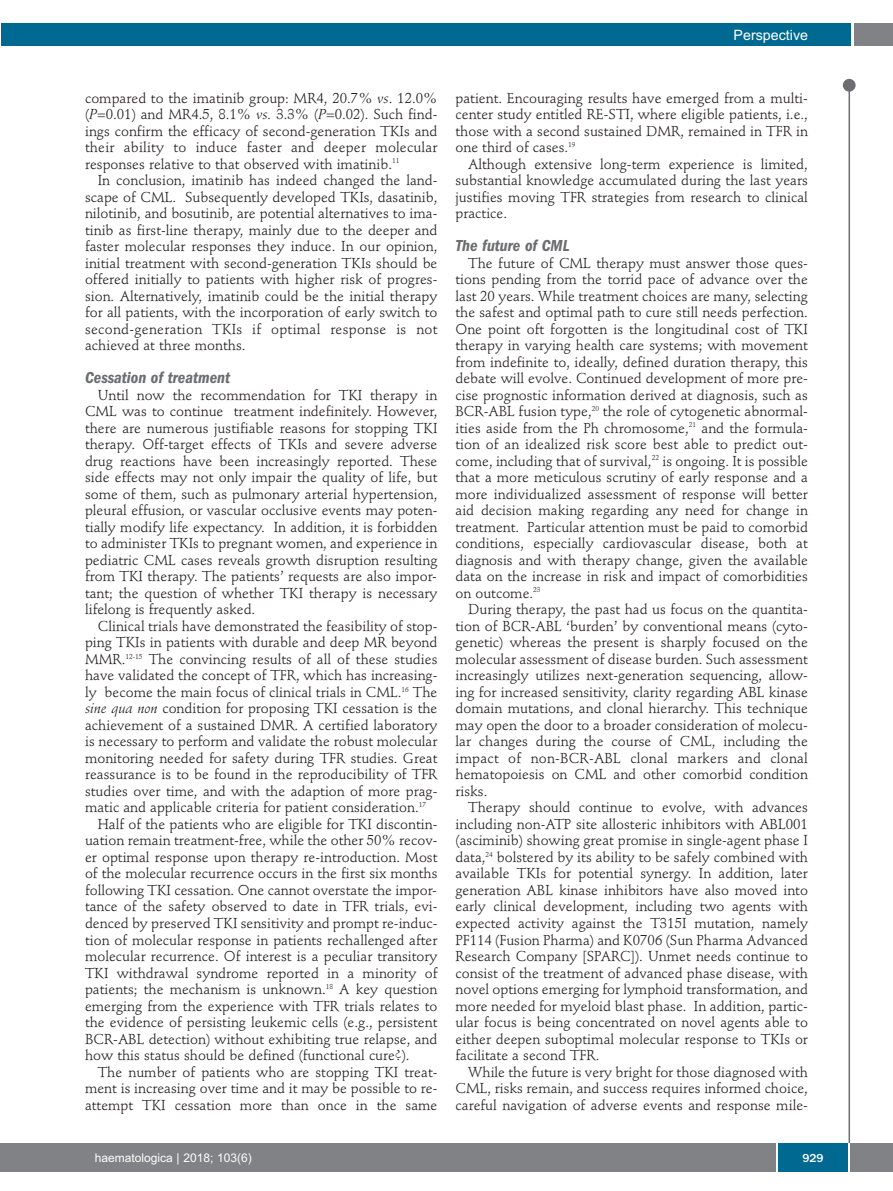
<style>
.page{position:relative;width:893px;height:1191px;background:#fff}
.page>*{position:absolute;margin:0;border:0;box-sizing:border-box;transform-origin:0 0}
.t1{font:italic 600 condensed 16.5px "Franklin Gothic";color:#6c6d70}
.t2{font:14.25px/16.5px "Stempel Schneidler";color:#231f20;text-align:justify}
.t3{font:14.25px "Arial";color:#fff}
.t4{font:12px "Arial";color:#fff}
.t5{font:500 12px "Franklin Gothic";color:#fff}
.s1{font-style:italic}
</style>
<div class="page">
<div style="left:854px;top:23px;width:39px;height:22px;background:#808285"></div>
<div style="left:1px;top:23px;width:849px;height:22px;background:#006991"></div>
<div style="left:0;top:1143px;width:893px;height:28px;background:#808285"></div>
<div style="left:778px;top:1143px;width:70px;height:28px;background:#006991"></div>
<hr style="left:776px;top:1143px;width:2px;height:28px;background:#fff">
<hr style="left:848px;top:1143px;width:2px;height:28px;background:#fff">
<div style="left:843px;top:79px;width:13px;height:13px;background:#6c6d70;border-radius:50%"></div>
<hr style="left:848px;top:83px;width:2px;height:1060px;background:#6c6d70">
<p class="t3" style="left:734px;top:27px;width:76px">Perspective</p>
<p class="t2" style="left:85px;top:91px;width:354px">compared to the imatinib group: MR4, 20.7% <span class="s1">vs</span>. 12.0% (<span class="s1">P</span>=0.01) and MR4.5, 8.1% <span class="s1">vs.</span> 3.3% (<span class="s1">P</span>=0.02). Such find&shy;ings confirm the efficacy of second-generation TKIs and their ability to induce faster and deeper molecular responses relative to that observed with imatinib.<sup>11</sup></p>
<p class="t2" style="left:85px;top:173px;width:354px;text-indent:13px">In conclusion, imatinib has indeed changed the land&shy;scape of CML. Subsequently developed TKIs, dasatinib, nilotinib, and bosutinib, are potential alternatives to ima&shy;tinib as first-line therapy, mainly due to the deeper and faster molecular responses they induce. In our opinion, initial treatment with second-generation TKIs should be offered initially to patients with higher risk of progres&shy;sion. Alternatively, imatinib could be the initial therapy for all patients, with the incorporation of early switch to second-generation TKIs if optimal response is not achieved at three months.</p>
<p class="t1" style="left:85px;top:372px;width:147px">Cessation of treatment</p>
<p class="t2" style="left:85px;top:388px;width:354px;text-indent:13px">Until now the recommendation for TKI therapy in CML was to continue treatment indefinitely. However, there are numerous justifiable reasons for stopping TKI therapy. Off-target effects of TKIs and severe adverse drug reactions have been increasingly reported. These side effects may not only impair the quality of life, but some of them, such as pulmonary arterial hypertension, pleural effusion, or vascular occlusive events may poten&shy;tially modify life expectancy. In addition, it is forbidden to administer TKIs to pregnant women, and experience in pediatric CML cases reveals growth disruption resulting from TKI therapy. The patients’ requests are also impor&shy;tant; the question of whether TKI therapy is necessary lifelong is frequently asked.</p>
<p class="t2" style="left:98px;top:619px;width:341px">Clinical trials have demonstrated the feasibility of stop-</p>
<p class="t2" style="left:85px;top:635px;width:354px">ping TKIs in patients with durable and deep MR beyond</p>
<p class="t2" style="left:85px;top:652px;width:354px">MMR.<sup>12-15</sup> The convincing results of all of these studies</p>
<p class="t2" style="left:85px;top:668px;width:354px">have validated the concept of TFR, which has increasing-</p>
<p class="t2" style="left:85px;top:685px;width:354px">ly become the main focus of clinical trials in CML.<sup>16</sup> The</p>
<p class="t2" style="left:85px;top:701px;width:354px"><span class="s1">sine qua non</span> condition for proposing TKI cessation is the</p>
<p class="t2" style="left:85px;top:718px;width:354px">achievement of a sustained DMR. A certified laboratory</p>
<p class="t2" style="left:85px;top:734px;width:354px">is necessary to perform and validate the robust molecular</p>
<p class="t2" style="left:85px;top:751px;width:354px">monitoring needed for safety during TFR studies. Great</p>
<p class="t2" style="left:85px;top:767px;width:354px">reassurance is to be found in the reproducibility of TFR</p>
<p class="t2" style="left:85px;top:784px;width:354px">studies over time, and with the adaption of more prag-</p>
<p class="t2" style="left:85px;top:800px;width:343px">matic and applicable criteria for patient consideration.<sup>17</sup></p>
<p class="t2" style="left:98px;top:817px;width:341px">Half of the patients who are eligible for TKI discontin-</p>
<p class="t2" style="left:85px;top:833px;width:354px">uation remain treatment-free, while the other 50% recov-</p>
<p class="t2" style="left:85px;top:850px;width:354px">er optimal response upon therapy re-introduction. Most</p>
<p class="t2" style="left:85px;top:866px;width:354px">of the molecular recurrence occurs in the first six months</p>
<p class="t2" style="left:85px;top:883px;width:353px">following TKI cessation. One cannot overstate the impor-</p>
<p class="t2" style="left:85px;top:899px;width:354px">tance of the safety observed to date in TFR trials, evi-</p>
<p class="t2" style="left:85px;top:916px;width:354px">denced by preserved TKI sensitivity and prompt re-induc-</p>
<p class="t2" style="left:85px;top:932px;width:354px">tion of molecular response in patients rechallenged after</p>
<p class="t2" style="left:85px;top:949px;width:354px">molecular recurrence. Of interest is a peculiar transitory</p>
<p class="t2" style="left:85px;top:965px;width:354px">TKI withdrawal syndrome reported in a minority of</p>
<p class="t2" style="left:85px;top:982px;width:354px">patients; the mechanism is unknown.<sup>18</sup> A key question</p>
<p class="t2" style="left:85px;top:998px;width:354px">emerging from the experience with TFR trials relates to</p>
<p class="t2" style="left:85px;top:1015px;width:354px">the evidence of persisting leukemic cells (e.g., persistent</p>
<p class="t2" style="left:85px;top:1031px;width:354px">BCR-ABL detection) without exhibiting true relapse, and</p>
<p class="t2" style="left:85px;top:1048px;width:326px">how this status should be defined (functional cure?).</p>
<p class="t2" style="left:98px;top:1064px;width:341px">The number of patients who are stopping TKI treat-</p>
<p class="t2" style="left:85px;top:1081px;width:354px">ment is increasing over time and it may be possible to re-</p>
<p class="t2" style="left:85px;top:1097px;width:354px">attempt TKI cessation more than once in the same</p>
<p class="t2" style="left:455px;top:91px;width:354px">patient. Encouraging results have emerged from a multi&shy;center study entitled RE-STI, where eligible patients, i.e., those with a second sustained DMR, remained in TFR in one third of cases.<sup>19</sup></p>
<p class="t2" style="left:455px;top:157px;width:354px;text-indent:13px">Although extensive long-term experience is limited, substantial knowledge accumulated during the last years justifies moving TFR strategies from research to clinical practice.</p>
<p class="t1" style="left:455px;top:240px;width:115px">The future of CML</p>
<p class="t2" style="left:455px;top:256px;width:354px;text-indent:13px">The future of CML therapy must answer those ques&shy;tions pending from the torrid pace of advance over the last 20 years. While treatment choices are many, selecting the safest and optimal path to cure still needs perfection.<br>One point oft forgotten is the longitudinal cost of TKI therapy in varying health care systems; with movement from indefinite to, ideally, defined duration therapy, this debate will evolve. Continued development of more pre&shy;cise prognostic information derived at diagnosis, such as BCR-ABL fusion type,<sup>20</sup> the role of cytogenetic abnormal&shy;ities aside from the Ph chromosome,<sup>21</sup> and the formula&shy;tion of an idealized risk score best able to predict out&shy;come, including that of survival,<sup>22</sup> is ongoing. It is possible that a more meticulous scrutiny of early response and a more individualized assessment of response will better aid decision making regarding any need for change in treatment. Particular attention must be paid to comorbid conditions, especially cardiovascular disease, both at diagnosis and with therapy change, given the available data on the increase in risk and impact of comorbidities on outcome.<sup>23</sup></p>
<p class="t2" style="left:455px;top:602px;width:354px;text-indent:13px">During therapy, the past had us focus on the quantita&shy;tion of BCR-ABL ‘burden’ by conventional means (cyto&shy;genetic) whereas the present is sharply focused on the molecular assessment of disease burden. Such assessment increasingly utilizes next-generation sequencing, allow&shy;ing for increased sensitivity, clarity regarding ABL kinase domain mutations, and clonal hierarchy. This technique may open the door to a broader consideration of molecu&shy;lar changes during the course of CML, including the impact of non-BCR-ABL clonal markers and clonal hematopoiesis on CML and other comorbid condition risks.</p>
<p class="t2" style="left:455px;top:800px;width:354px;text-indent:13px">Therapy should continue to evolve, with advances including non-ATP site allosteric inhibitors with ABL001 (asciminib) showing great promise in single-agent phase I data,<sup>24</sup> bolstered by its ability to be safely combined with available TKIs for potential synergy. In addition, later generation ABL kinase inhibitors have also moved into early clinical development, including two agents with expected activity against the T315I mutation, namely PF114 (Fusion Pharma) and K0706 (Sun Pharma Advanced Research Company [SPARC]). Unmet needs continue to consist of the treatment of advanced phase disease, with novel options emerging for lymphoid transformation, and more needed for myeloid blast phase. In addition, partic&shy;ular focus is being concentrated on novel agents able to either deepen suboptimal molecular response to TKIs or facilitate a second TFR.</p>
<p class="t2" style="left:455px;top:1064px;width:354px;text-indent:13px">While the future is very bright for those diagnosed with CML, risks remain, and success requires informed choice, careful navigation of adverse events and response mile-</p>
<p class="t4" style="left:95px;top:1150px;width:158px">haematologica | 2018; 103(6)</p>
<p class="t5" style="left:802px;top:1150px;width:23px">929</p>
</div>
